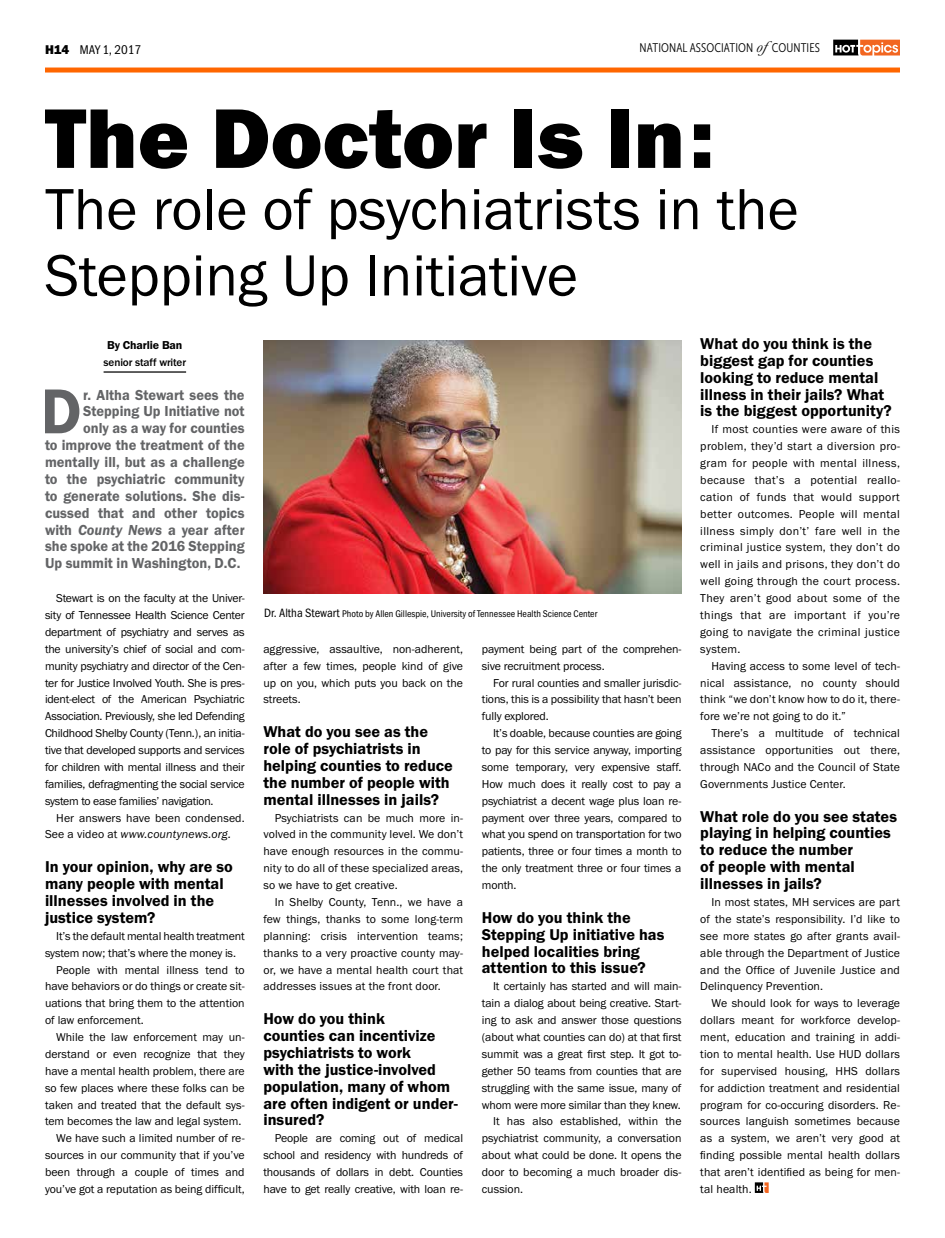
<style>
.page{position:relative;width:945px;height:1238px;background:#fff}
.page>*{position:absolute;margin:0;border:0;box-sizing:border-box;transform-origin:0 0}
.t1{font:87.5px "Franklin Gothic URW Hea";color:#000}
.t2{font:65.62px "Franklin Gothic URW Dem";color:#636466;scale:.96 1}
.t3{font:60px/66.2px "Franklin Gothic URW Boo";color:#000}
.t4{font:16.25px/16.9px "Franklin Gothic URW Dem";color:#000}
.t5{font:15px/16.9px "Franklin Gothic URW Dem";color:#636466;text-align:right;scale:.96 1}
.t6{font:13.12px "Franklin Gothic URW Con Boo";color:#000}
.t7{font:12.5px "Museo Sans Cond 300";letter-spacing:.01em;color:#000}
.t8{font:11.88px/16.9px "Franklin Gothic URW Boo";color:#000;text-align:justify}
.t9{font:11.88px "Franklin Gothic URW Boo Ita";letter-spacing:.01em;color:#000}
.t10{font:11.88px "Franklin Gothic URW Dem";letter-spacing:-.01em;color:#000}
.t11{font:500 11.25px "Franklin Gothic URW";letter-spacing:-.01em;color:#000}
.t12{font:10px "Franklin Gothic URW Con Boo";color:#000}
.s1{font-family:"Franklin Gothic URW Hea"}
.s2{font-family:"Baskerville";font-style:italic;font-size:16.25px}
.s3{font-family:"Franklin Gothic URW Dem Ita"}
.s4{font-family:"Franklin Gothic URW Boo"}
.s5{font-size:12.5px}
</style>
<div class="page">
<svg style="left:833px;top:40px;width:67px;height:15px"></svg>
<hr style="left:45px;top:68px;width:855px;height:4px;background:#f60">
<hr style="left:104px;top:371px;width:82px;height:1px;background:#000">
<img style="left:263px;top:340px;width:419px;height:253px">
<svg style="left:755px;top:1182px;width:14px;height:11px"></svg>
<p class="t6" style="left:45px;top:42px;width:98px"><span class="s1">H14</span> MAY 1, 2017</p>
<p class="t7" style="left:640px;top:41px;width:182px">NATIONAL ASSOCIATION <span class="s2">of</span>COUNTIES</p>
<h1 class="t1" style="left:45px;top:82px;width:671px">The Doctor Is In:</h1>
<h3 class="t3" style="left:45px;top:175px;width:755px">The role of psychiatrists in the<br>Stepping Up Initiative</h3>
<p class="t10" style="left:107px;top:337px;width:77px">By Charlie Ban</p>
<p class="t11" style="left:104px;top:355px;width:84px">senior staff writer</p>
<p class="t5" style="left:45px;top:386px;width:210px">r. Altha Stewart sees the<br>Stepping Up Initiative not<br>only as a way for counties<br>to improve the treatment of the mentally ill, but as a challenge to the psychiatric community to generate solutions. She dis&shy;cussed that and other topics with <span class="s3">County News</span> a year after she spoke at the 2016 Stepping<br>Up summit in Washington, D.C.</p>
<p class="t8" style="left:45px;top:589px;width:201px;text-indent:11px">Stewart is on the faculty at the Univer&shy;sity of Tennessee Health Science Center department of psychiatry and serves as the university’s chief of social and com&shy;munity psychiatry and director of the Cen&shy;ter for Justice Involved Youth. She is pres&shy;ident-elect of the American Psychiatric Association. Previously, she led Defending Childhood Shelby County (Tenn.), an initia&shy;tive that developed supports and services for children with mental illness and their families, defragmenting the social service system to ease families’ navigation.</p>
<p class="t8" style="left:56px;top:809px;width:190px">Her answers have been condensed.</p>
<p class="t9" style="left:45px;top:827px;width:187px"><span class="s4">See a video at</span> www.countynews.org.</p>
<h3 class="t4" style="left:45px;top:858px;width:189px">In your opinion, why are so many people with mental illnesses involved in the justice system?</h3>
<p class="t8" style="left:56px;top:927px;width:190px">It’s the default mental health treatment</p>
<p class="t8" style="left:45px;top:944px;width:192px">system now; that’s where the money is.</p>
<p class="t8" style="left:56px;top:961px;width:190px">People with mental illness tend to</p>
<p class="t8" style="left:45px;top:977px;width:201px">have behaviors or do things or create sit-</p>
<p class="t8" style="left:45px;top:994px;width:201px">uations that bring them to the attention</p>
<p class="t8" style="left:45px;top:1011px;width:100px">of law enforcement.</p>
<p class="t8" style="left:56px;top:1028px;width:190px">While the law enforcement may un-</p>
<p class="t8" style="left:45px;top:1045px;width:201px">derstand or even recognize that they</p>
<p class="t8" style="left:45px;top:1062px;width:201px">have a mental health problem, there are</p>
<p class="t8" style="left:45px;top:1079px;width:201px">so few places where these folks can be</p>
<p class="t8" style="left:45px;top:1096px;width:201px">taken and treated that the default sys-</p>
<p class="t8" style="left:45px;top:1112px;width:198px">tem becomes the law and legal system.</p>
<p class="t8" style="left:56px;top:1129px;width:190px">We have such a limited number of re-</p>
<p class="t8" style="left:45px;top:1146px;width:201px">sources in our community that if you’ve</p>
<p class="t8" style="left:45px;top:1163px;width:201px">been through a couple of times and</p>
<p class="t8" style="left:45px;top:1180px;width:201px">you’ve got a reputation as being difficult,</p>
<h2 class="t2" style="left:41px;top:371px;width:44px">D</h2>
<p class="t12" style="left:264px;top:607px;width:335px"><span class="s5">Dr. Altha Stewart</span> Photo by Allen Gillespie, University of Tennessee Health Science Center</p>
<p class="t8" style="left:263px;top:640px;width:201px">aggressive, assaultive, non-adherent, after a few times, people kind of give up on you, which puts you back on the streets.</p>
<h3 class="t4" style="left:263px;top:723px;width:191px">What do you see as the role of psychiatrists in helping counties to reduce the number of people with mental illnesses in jails?</h3>
<p class="t8" style="left:263px;top:809px;width:201px;text-indent:11px">Psychiatrists can be much more in&shy;volved in the community level. We don’t have enough resources in the commu&shy;nity to do all of these specialized areas, so we have to get creative.</p>
<p class="t8" style="left:263px;top:893px;width:201px;text-indent:11px">In Shelby County, Tenn., we have a few things, thanks to some long-term planning: crisis intervention teams; thanks to a very proactive county may&shy;or, we have a mental health court that addresses issues at the front door.</p>
<h3 class="t4" style="left:263px;top:1010px;width:196px">How do you think<br>counties can incentivize psychiatrists to work<br>with the justice-involved population, many of whom are often indigent or under&shy;insured?</h3>
<p class="t8" style="left:263px;top:1129px;width:201px;text-indent:11px">People are coming out of medical school and residency with hundreds of thousands of dollars in debt. Counties have to get really creative, with loan re-</p>
<p class="t8" style="left:482px;top:640px;width:201px">payment being part of the comprehen&shy;sive recruitment process.</p>
<p class="t8" style="left:482px;top:674px;width:201px;text-indent:11px">For rural counties and smaller jurisdic&shy;tions, this is a possibility that hasn’t been fully explored.</p>
<p class="t8" style="left:482px;top:724px;width:201px;text-indent:11px">It’s doable, because counties are going to pay for this service anyway, importing some temporary, very expensive staff.<br>How much does it really cost to pay a psychiatrist a decent wage plus loan re&shy;payment over three years, compared to what you spend on transportation for two patients, three or four times a month to the only treatment three or four times a month.</p>
<h3 class="t4" style="left:482px;top:908px;width:184px">How do you think the<br>Stepping Up initiative has helped localities bring attention to this issue?</h3>
<p class="t8" style="left:493px;top:977px;width:190px">It certainly has started and will main-</p>
<p class="t8" style="left:482px;top:994px;width:201px">tain a dialog about being creative. Start-</p>
<p class="t8" style="left:482px;top:1011px;width:201px">ing to ask and answer those questions</p>
<p class="t8" style="left:482px;top:1028px;width:201px">(about what counties can do) at that first</p>
<p class="t8" style="left:482px;top:1045px;width:201px">summit was a great first step. It got to-</p>
<p class="t8" style="left:482px;top:1062px;width:201px">gether 50 teams from counties that are</p>
<p class="t8" style="left:482px;top:1079px;width:201px">struggling with the same issue, many of</p>
<p class="t8" style="left:482px;top:1096px;width:200px">whom were more similar than they knew.</p>
<p class="t8" style="left:493px;top:1112px;width:190px">It has also established, within the</p>
<p class="t8" style="left:482px;top:1129px;width:201px">psychiatrist community, a conversation</p>
<p class="t8" style="left:482px;top:1146px;width:201px">about what could be done. It opens the</p>
<p class="t8" style="left:482px;top:1163px;width:201px">door to becoming a much broader dis-</p>
<p class="t8" style="left:482px;top:1180px;width:43px">cussion.</p>
<h3 class="t4" style="left:700px;top:335px;width:193px">What do you think is the biggest gap for counties looking to reduce mental illness in their jails? What is the biggest opportunity?</h3>
<p class="t8" style="left:700px;top:421px;width:201px;text-indent:11px">If most counties were aware of this problem, they’d start a diversion pro&shy;gram for people with mental illness, because that’s a potential reallo&shy;cation of funds that would support better outcomes. People will mental illness simply don’t’ fare well in the criminal justice system, they don’t do well in jails and prisons, they don’t do well going through the court process.<br>They aren’t good about some of the things that are important if you’re going to navigate the criminal justice system.</p>
<p class="t8" style="left:700px;top:657px;width:201px;text-indent:11px">Having access to some level of tech&shy;nical assistance, no county should think “we don’t know how to do it, there&shy;fore we’re not going to do it.”</p>
<p class="t8" style="left:700px;top:724px;width:201px;text-indent:11px">There’s a multitude of technical assistance opportunities out there, through NACo and the Council of State Governments Justice Center.</p>
<h3 class="t4" style="left:700px;top:807px;width:198px">What role do you see states playing in helping counties to reduce the number<br>of people with mental illnesses in jails?</h3>
<p class="t8" style="left:700px;top:893px;width:201px;text-indent:11px">In most states, MH services are part of the state’s responsibility. I’d like to see more states go after grants avail&shy;able through the Department of Justice and the Office of Juvenile Justice and Delinquency Prevention.</p>
<p class="t8" style="left:700px;top:994px;width:201px;text-indent:11px">We should look for ways to leverage dollars meant for workforce develop&shy;ment, education and training in addi&shy;tion to mental health. Use HUD dollars for supervised housing, HHS dollars for addiction treatment and residential program for co-occuring disorders. Re&shy;sources languish sometimes because as a system, we aren’t very good at finding possible mental health dollars that aren’t identified as being for men&shy;tal health.</p>
</div>
